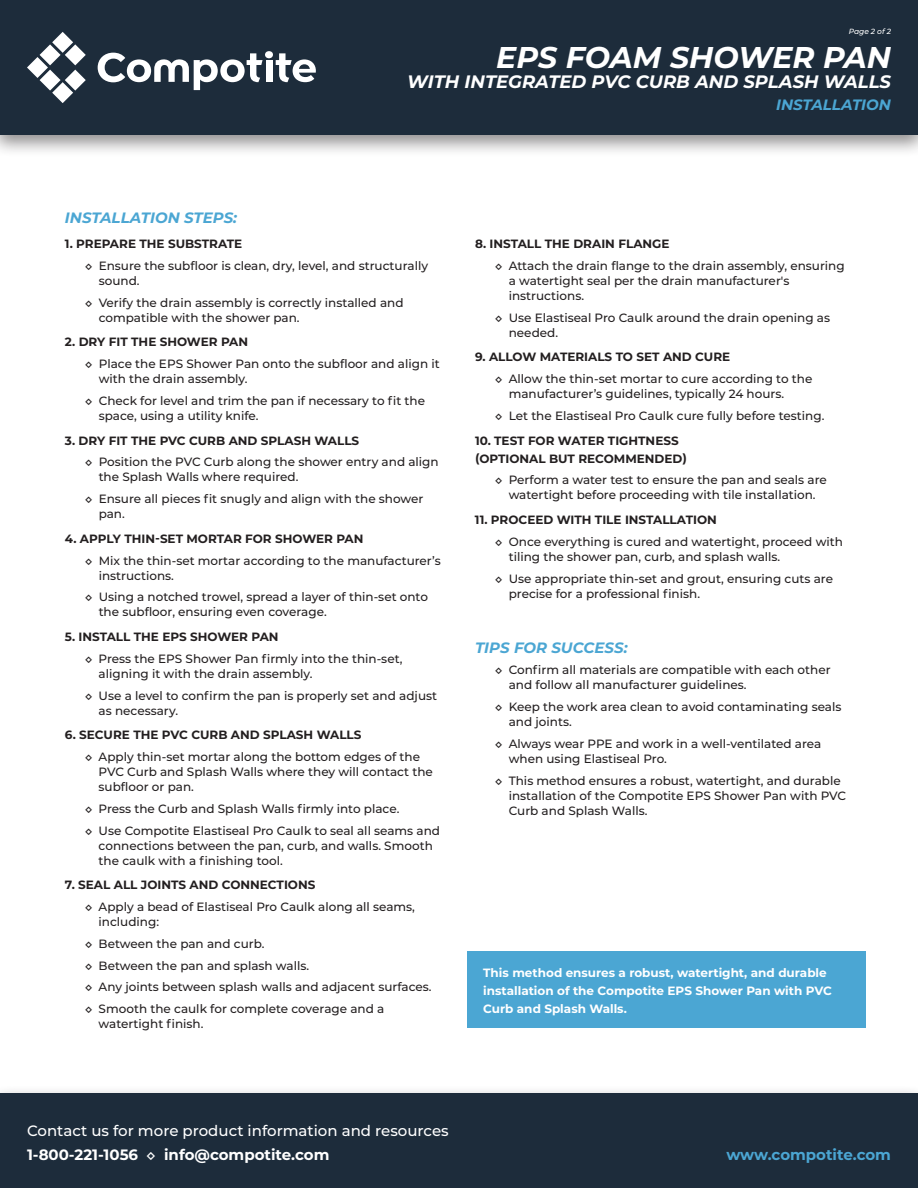
<style>
.page{position:relative;width:918px;height:1188px;background:#fff}
.page>*{position:absolute;margin:0;border:0;box-sizing:border-box;transform-origin:0 0}
.t1{font:italic 700 30px "Montserrat";color:#fff}
.t2{font:italic 700 18px "Montserrat";color:#fff}
.t3{font:500 15px "Montserrat";color:#fff}
.t4{font:italic 700 15px "Montserrat";color:#4ba6d3}
.t5{font:700 15px "Montserrat";color:#fff}
.t6{font:700 15px "Montserrat";color:#4ba6d3}
.t7{font:500 12px/21.8px "Montserrat";color:#231f20}
.t8{font:700 12px/18px "Montserrat";color:#fff}
.t9{font:700 12px/18px "Montserrat";color:#231f20}
.t10{font:italic 500 7.5px "Montserrat";color:#fff}
.s1{font-weight:700}
</style>
<div class="page">
<div style="left:468px;top:952px;width:398px;height:76px;background:#4ba6d3"></div>
<div style="left:0;top:0;width:918px;height:157px;background:#231f20;opacity:.5"></div>
<div style="left:0;top:0;width:918px;height:135px;background:#1d2c3b"></div>
<div style="left:266px;top:61px;width:6px;height:21px;background:#fff"></div>
<div style="left:265px;top:51px;width:8px;height:7px;background:#fff;border-radius:50%"></div>
<svg style="left:276px;top:53px;width:40px;height:29px"></svg>
<svg style="left:98px;top:53px;width:165px;height:37px"></svg>
<svg style="left:27px;top:32px;width:59px;height:71px"></svg>
<div style="left:0;top:1085px;width:918px;height:103px;background:#231f20;opacity:.5"></div>
<div style="left:0;top:1094px;width:918px;height:94px;background:#1d2c3b"></div>
<p class="t10" style="left:849px;top:26px;width:44px">Page 2 of 2</p>
<h1 class="t1" style="left:496px;top:36px;width:396px">EPS FOAM SHOWER PAN</h1>
<h2 class="t2" style="left:407px;top:68px;width:485px">WITH INTEGRATED PVC CURB AND SPLASH WALLS</h2>
<p class="t4" style="left:776px;top:94px;width:116px">INSTALLATION</p>
<p class="t4" style="left:65px;top:207px;width:174px">INSTALLATION STEPS:</p>
<p class="t7" style="left:85px;top:233px;width:344px;text-indent:-20px"><span class="s1">1. PREPARE THE SUBSTRATE<br>◇</span> Ensure the subfloor is clean, dry, level, and structurally</p>
<p class="t7" style="left:85px;top:269px;width:320px;text-indent:14px">sound.<br><span class="s1">◇</span> Verify the drain assembly is correctly installed and</p>
<p class="t7" style="left:99px;top:306px;width:202px">compatible with the shower pan.</p>
<p class="t7" style="left:85px;top:331px;width:356px;text-indent:-20px"><span class="s1">2. DRY FIT THE SHOWER PAN<br>◇</span> Place the EPS Shower Pan onto the subfloor and align it</p>
<p class="t7" style="left:85px;top:368px;width:341px;text-indent:14px">with the drain assembly.<br><span class="s1">◇</span> Check for level and trim the pan if necessary to fit the</p>
<p class="t7" style="left:99px;top:404px;width:161px">space, using a utility knife.</p>
<p class="t7" style="left:85px;top:429px;width:355px;text-indent:-20px"><span class="s1">3. DRY FIT THE PVC CURB AND SPLASH WALLS<br>◇</span> Position the PVC Curb along the shower entry and align</p>
<p class="t7" style="left:85px;top:466px;width:340px;text-indent:13px">the Splash Walls where required.<br><span class="s1">◇</span> Ensure all pieces fit snugly and align with the shower</p>
<p class="t7" style="left:99px;top:502px;width:28px">pan.</p>
<p class="t7" style="left:85px;top:527px;width:357px;text-indent:-20px"><span class="s1">4. APPLY THIN-SET MORTAR FOR SHOWER PAN<br>◇</span> Mix the thin-set mortar according to the manufacturer’s</p>
<p class="t7" style="left:85px;top:564px;width:344px;text-indent:14px">instructions.<br><span class="s1">◇</span> Using a notched trowel, spread a layer of thin-set onto</p>
<p class="t7" style="left:99px;top:601px;width:230px">the subfloor, ensuring even coverage.</p>
<p class="t7" style="left:85px;top:625px;width:319px;text-indent:-20px"><span class="s1">5. INSTALL THE EPS SHOWER PAN<br>◇</span> Press the EPS Shower Pan firmly into the thin-set,</p>
<p class="t7" style="left:85px;top:662px;width:353px;text-indent:14px">aligning it with the drain assembly.<br><span class="s1">◇</span> Use a level to confirm the pan is properly set and adjust</p>
<p class="t7" style="left:99px;top:699px;width:81px">as necessary.</p>
<p class="t7" style="left:85px;top:724px;width:336px;text-indent:-20px"><span class="s1">6. SECURE THE PVC CURB AND SPLASH WALLS<br>◇</span> Apply thin-set mortar along the bottom edges of the</p>
<p class="t7" style="left:99px;top:764px;width:336px;line-height:15px">PVC Curb and Splash Walls where they will contact the subfloor or pan.</p>
<p class="t7" style="left:85px;top:797px;width:356px"><span class="s1">◇</span> Press the Curb and Splash Walls firmly into place.<br><span class="s1">◇</span> Use Compotite Elastiseal Pro Caulk to seal all seams and</p>
<p class="t7" style="left:99px;top:837px;width:336px;line-height:15px">connections between the pan, curb, and walls. Smooth the caulk with a finishing tool.</p>
<p class="t7" style="left:85px;top:874px;width:331px;text-indent:-20px"><span class="s1">7. SEAL ALL JOINTS AND CONNECTIONS<br>◇</span> Apply a bead of Elastiseal Pro Caulk along all seams,</p>
<p class="t7" style="left:85px;top:910px;width:348px;text-indent:13px">including:<br><span class="s1">◇</span> Between the pan and curb.<br><span class="s1">◇</span> Between the pan and splash walls.<br><span class="s1">◇</span> Any joints between splash walls and adjacent surfaces. <span class="s1">◇</span> Smooth the caulk for complete coverage and a</p>
<p class="t7" style="left:99px;top:1012px;width:106px">watertight finish.</p>
<p class="t7" style="left:495px;top:233px;width:351px;text-indent:-20px"><span class="s1">8. INSTALL THE DRAIN FLANGE<br>◇</span> Attach the drain flange to the drain assembly, ensuring</p>
<p class="t7" style="left:509px;top:273px;width:282px;line-height:15px">a watertight seal per the drain manufacturer's instructions.</p>
<p class="t7" style="left:509px;top:309px;width:323px;line-height:15px;text-indent:-14px"><span class="s1">◇</span> Use Elastiseal Pro Caulk around the drain opening as needed.</p>
<p class="t7" style="left:495px;top:346px;width:319px;text-indent:-20px"><span class="s1">9. ALLOW MATERIALS TO SET AND CURE<br>◇</span> Allow the thin-set mortar to cure according to the</p>
<p class="t7" style="left:495px;top:383px;width:331px;text-indent:14px">manufacturer’s guidelines, typically 24 hours.<br><span class="s1">◇</span> Let the Elastiseal Pro Caulk cure fully before testing.</p>
<p class="t9" style="left:475px;top:431px;width:214px">10. TEST FOR WATER TIGHTNESS (OPTIONAL BUT RECOMMENDED)</p>
<p class="t7" style="left:495px;top:472px;width:333px;line-height:15px;text-align:center"><span class="s1">◇</span> Perform a water test to ensure the pan and seals are watertight before proceeding with tile installation.</p>
<p class="t7" style="left:495px;top:509px;width:349px;text-indent:-20px"><span class="s1">11. PROCEED WITH TILE INSTALLATION<br>◇</span> Once everything is cured and watertight, proceed with</p>
<p class="t7" style="left:495px;top:545px;width:339px;text-indent:14px">tiling the shower pan, curb, and splash walls.<br><span class="s1">◇</span> Use appropriate thin-set and grout, ensuring cuts are</p>
<p class="t7" style="left:509px;top:582px;width:193px">precise for a professional finish.</p>
<p class="t4" style="left:475px;top:637px;width:154px">TIPS FOR SUCCESS:</p>
<p class="t7" style="left:509px;top:662px;width:323px;line-height:15px;text-indent:-14px"><span class="s1">◇</span> Confirm all materials are compatible with each other and follow all manufacturer guidelines.</p>
<p class="t7" style="left:509px;top:699px;width:334px;line-height:15px;text-indent:-14px"><span class="s1">◇</span> Keep the work area clean to avoid contaminating seals and joints.</p>
<p class="t7" style="left:509px;top:736px;width:314px;line-height:15px;text-indent:-14px"><span class="s1">◇</span> Always wear PPE and work in a well-ventilated area when using Elastiseal Pro.</p>
<p class="t7" style="left:509px;top:772px;width:339px;line-height:15px;text-indent:-14px"><span class="s1">◇</span> This method ensures a robust, watertight, and durable installation of the Compotite EPS Shower Pan with PVC<br>Curb and Splash Walls.</p>
<p class="t8" style="left:483px;top:963px;width:350px">This method ensures a robust, watertight, and durable installation of the Compotite EPS Shower Pan with PVC<br>Curb and Splash Walls.</p>
<p class="t3" style="left:27px;top:1120px;width:423px">Contact us for more product information and resources</p>
<p class="t5" style="left:27px;top:1144px;width:304px">1-800-221-1056 ◇ info@compotite.com</p>
<p class="t6" style="left:726px;top:1144px;width:166px">www.compotite.com</p>
</div>
